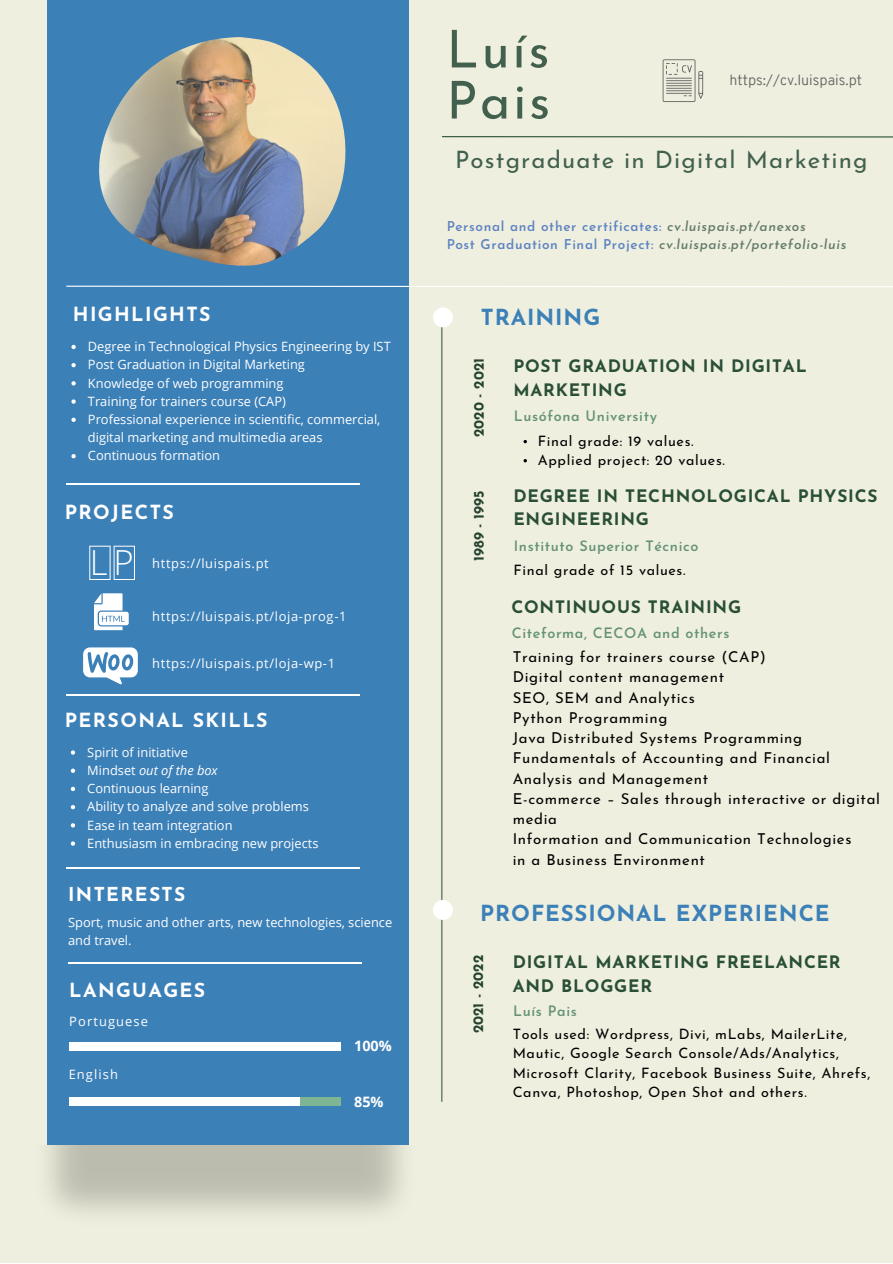
<style>
.page{position:relative;width:893px;height:1264px;background:#fff}
.page>*{position:absolute;margin:0;border:0;box-sizing:border-box;transform-origin:0 0}
.t1{font:52.05px "Josefin Sans";letter-spacing:.05em;color:#42604e}
.t2{font:300 34.5px "Open Sans";color:#fff}
.t3{font:24px "Josefin Sans";letter-spacing:.05em;color:#42604e}
.t4{font:700 22.05px "Josefin Sans";letter-spacing:.04em;color:#3c80b8}
.t5{font:700 19.5px "Josefin Sans";letter-spacing:.07em;color:#fff}
.t6{font:700 19.2px "Josefin Sans";letter-spacing:.07em;color:#fff}
.t7{font:700 17.25px/23.5px "Josefin Sans";letter-spacing:.045em;color:#294f36}
.t8{font:15px/20.2px "Josefin Sans";letter-spacing:.045em;color:#000}
.t9{font:300 14.4px "Overpass";color:#606060}
.t10{font:700 14.4px "Open Sans";color:#fff}
.t11{font:14.25px/19px "Josefin Sans";letter-spacing:.045em;color:#000}
.t12{font:600 14.25px "Josefin Sans";letter-spacing:.045em;color:#659377}
.t13{font:700 14.25px "Josefin Sans";color:#24422e}
.t14{font:600 13.5px/18px "Josefin Sans";letter-spacing:.05em;color:#3868bb}
.t15{font:12.9px/18.1px "Open Sans";color:#fff}
.t16{font:12.9px "Open Sans";letter-spacing:.05em;color:#fff}
.t17{font:12.9px "Open Sans";letter-spacing:.085em;color:#fff}
.s1{font-style:italic}
.s2{font-style:italic;color:#42604e}
</style>
<div class="page">
<div style="left:0;top:0;width:892px;height:1262px;background:#efefdf"></div>
<hr style="left:441px;top:328px;width:1px;height:773px;background:#42604e">
<div style="left:433px;top:307px;width:20px;height:20px;background:#fff;border-radius:50%"></div>
<svg style="left:442px;top:136px;width:450px;height:2px"></svg>
<div style="left:433px;top:900px;width:20px;height:19px;background:#fff;border-radius:50%"></div>
<svg style="left:523px;top:440px;width:4px;height:3px"></svg>
<svg style="left:523px;top:459px;width:4px;height:3px"></svg>
<svg style="left:662px;top:59px;width:41px;height:43px"></svg>
<div style="left:47px;top:0;width:361px;height:1144px;background:#3c80b8"></div>
<svg style="left:89px;top:545px;width:46px;height:35px"></svg>
<hr style="left:66px;top:483px;width:293px;height:1px;background:#fff">
<svg style="left:66px;top:285px;width:826px;height:3px"></svg>
<img style="left:99px;top:37px;width:246px;height:229px">
<svg style="left:71px;top:345px;width:5px;height:4px"></svg>
<svg style="left:71px;top:363px;width:5px;height:4px"></svg>
<svg style="left:71px;top:381px;width:5px;height:4px"></svg>
<svg style="left:71px;top:399px;width:5px;height:5px"></svg>
<svg style="left:71px;top:417px;width:5px;height:5px"></svg>
<svg style="left:71px;top:454px;width:5px;height:4px"></svg>
<hr style="left:66px;top:694px;width:293px;height:2px;background:#fff">
<hr style="left:66px;top:867px;width:293px;height:1px;background:#fff">
<svg style="left:94px;top:593px;width:35px;height:37px"></svg>
<svg style="left:71px;top:750px;width:4px;height:4px"></svg>
<svg style="left:71px;top:768px;width:4px;height:5px"></svg>
<svg style="left:71px;top:786px;width:4px;height:5px"></svg>
<svg style="left:71px;top:805px;width:4px;height:4px"></svg>
<svg style="left:71px;top:823px;width:4px;height:4px"></svg>
<svg style="left:71px;top:841px;width:4px;height:4px"></svg>
<hr style="left:69px;top:962px;width:293px;height:1px;background:#fff">
<div style="left:69px;top:1042px;width:271px;height:8px;background:#fff"></div>
<div style="left:69px;top:1097px;width:271px;height:8px;background:#7eb694"></div>
<div style="left:69px;top:1097px;width:231px;height:8px;background:#fff"></div>
<svg style="left:83px;top:647px;width:55px;height:37px"></svg>
<h3 class="t5" style="left:73px;top:307px;width:139px">HIGHLIGHTS</h3>
<p class="t15" style="left:88px;top:337px;width:304px">Degree in Technological Physics Engineering by IST Post Graduation in Digital Marketing<br>Knowledge of web programming<br>Training for trainers course (CAP)<br>Professional experience in scientific, commercial, digital marketing and multimedia areas Continuous formation</p>
<h3 class="t5" style="left:65px;top:504px;width:111px">PROJECTS</h3>
<h2 class="t2" style="left:90px;top:538px;width:45px">LP</h2>
<p class="t16" style="left:152px;top:554px;width:118px">https://luispais.pt</p>
<p class="t16" style="left:152px;top:607px;width:196px">https://luispais.pt/loja-prog-1</p>
<p class="t16" style="left:152px;top:654px;width:184px">https://luispais.pt/loja-wp-1</p>
<h3 class="t5" style="left:65px;top:712px;width:204px">PERSONAL SKILLS</h3>
<p class="t15" style="left:87px;top:742px;width:233px">Spirit of initiative<br>Mindset <span class="s1">out of the box<br></span>Continuous learning<br>Ability to analyze and solve problems<br>Ease in team integration<br>Enthusiasm in embracing new projects</p>
<h3 class="t6" style="left:68px;top:886px;width:119px">INTERESTS</h3>
<p class="t15" style="left:68px;top:913px;width:325px">Sport, music and other arts, new technologies, science and travel.</p>
<h3 class="t5" style="left:69px;top:982px;width:137px">LANGUAGES</h3>
<p class="t17" style="left:69px;top:1011px;width:80px">Portuguese</p>
<p class="t17" style="left:69px;top:1064px;width:51px">English</p>
<p class="t10" style="left:354px;top:1035px;width:39px">100%</p>
<p class="t10" style="left:354px;top:1091px;width:31px">85%</p>
<h1 class="t1" style="left:446px;top:28px;width:105px">Luís</h1>
<h1 class="t1" style="left:446px;top:79px;width:105px">Pais</h1>
<p class="t9" style="left:729px;top:75px;width:134px">https://cv.luispais.pt</p>
<h3 class="t3" style="left:455px;top:150px;width:414px">Postgraduate in Digital Marketing</h3>
<p class="t14" style="left:446px;top:219px;width:401px">Personal and other certificates: <span class="s2">cv.luispais.pt/anexos<br></span>Post Graduation Final Project: <span class="s2">cv.luispais.pt/portefolio-luis</span></p>
<h3 class="t4" style="left:481px;top:309px;width:121px">TRAINING</h3>
<h3 class="t7" style="left:513px;top:356px;width:295px">POST GRADUATION IN DIGITAL<br>MARKETING</h3>
<p class="t12" style="left:513px;top:410px;width:145px">Lusófona University</p>
<p class="t13" style="left:473px;top:437px;width:80px;rotate:-90deg">2020 - 2021</p>
<p class="t11" style="left:537px;top:432px;width:189px">Final grade: 19 values.<br>Applied project: 20 values.</p>
<h3 class="t7" style="left:513px;top:486px;width:365px">DEGREE IN TECHNOLOGICAL PHYSICS<br>ENGINEERING</h3>
<p class="t12" style="left:513px;top:540px;width:186px">Instituto Superior Técnico</p>
<p class="t13" style="left:473px;top:560px;width:71px;rotate:-90deg">1989 - 1995</p>
<p class="t11" style="left:513px;top:562px;width:174px">Final grade of 15 values.</p>
<h3 class="t7" style="left:511px;top:596px;width:231px">CONTINUOUS TRAINING</h3>
<p class="t12" style="left:511px;top:627px;width:219px">Citeforma, CECOA and others</p>
<p class="t8" style="left:512px;top:648px;width:369px">Training for trainers course (CAP)<br>Digital content management<br>SEO, SEM and Analytics<br>Python Programming<br>Java Distributed Systems Programming<br>Fundamentals of Accounting and Financial<br>Analysis and Management<br>E-commerce – Sales through interactive or digital media<br>Information and Communication Technologies<br>in a Business Environment</p>
<h3 class="t4" style="left:480px;top:904px;width:351px">PROFESSIONAL EXPERIENCE</h3>
<h3 class="t7" style="left:512px;top:952px;width:329px">DIGITAL MARKETING FREELANCER<br>AND BLOGGER</h3>
<p class="t12" style="left:513px;top:1004px;width:65px">Luís Pais</p>
<p class="t13" style="left:472px;top:1033px;width:80px;rotate:-90deg">2021 - 2022</p>
<p class="t11" style="left:512px;top:1026px;width:359px">Tools used: Wordpress, Divi, mLabs, MailerLite, Mautic, Google Search Console/Ads/Analytics, Microsoft Clarity, Facebook Business Suite, Ahrefs, Canva, Photoshop, Open Shot and others.</p>
</div>
